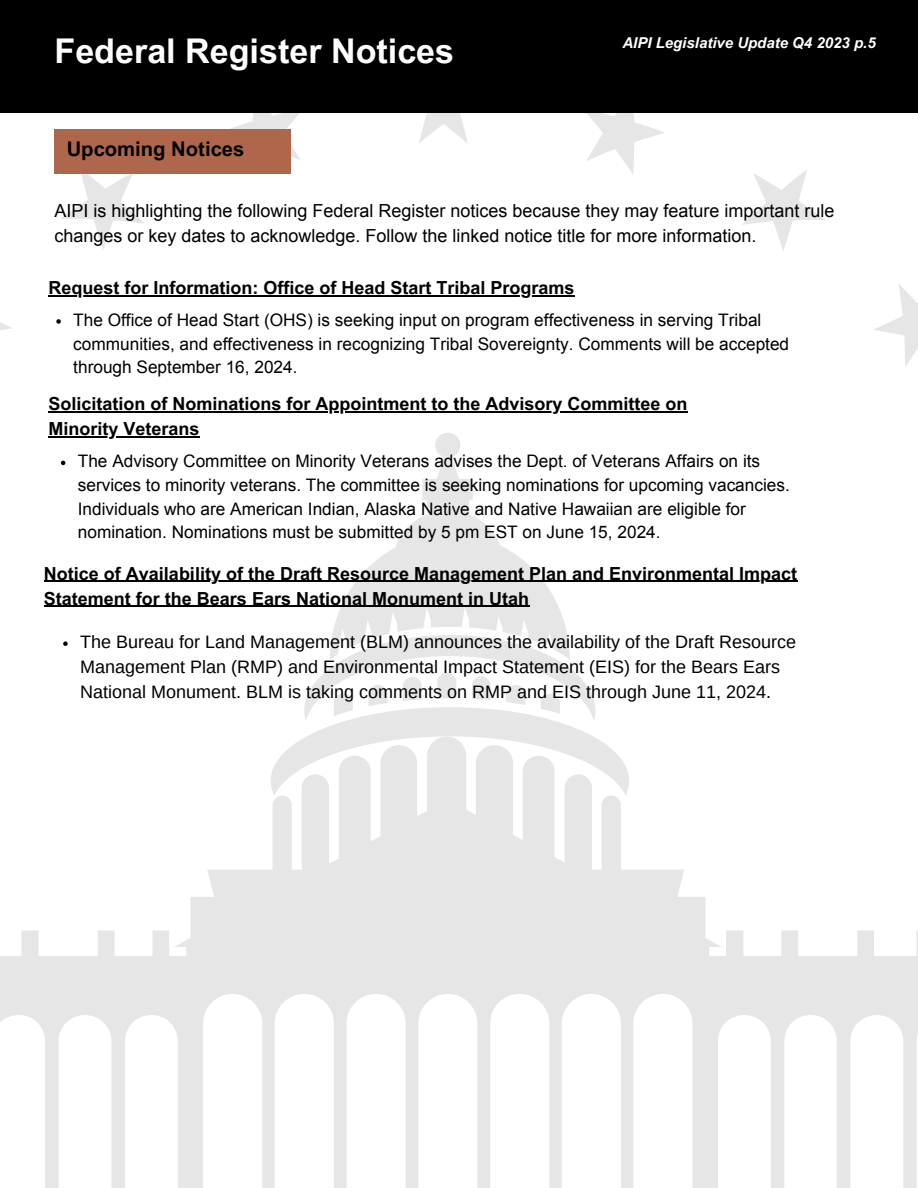
<style>
.page{position:relative;width:918px;height:1188px;background:#fff}
.page>*{position:absolute;margin:0;border:0;box-sizing:border-box;transform-origin:0 0}
.t1{font:700 34.05px "Arial MT Pro";color:#fff}
.t2{font:700 20.25px "Arial MT Pro";color:#000}
.t3{font:700 18px/24.8px "Arial MT Pro";color:#000}
.t4{font:18px/24.8px "Arimo";color:#000}
.t5{font:18px/24.8px "Arial";color:#000}
.t6{font:17.25px/23.7px "Arial";color:#000}
.t7{font:italic 700 15px "Arial MT Pro";color:#fff}
</style>
<div class="page">
<svg style="left:742px;top:170px;width:83px;height:81px"></svg>
<svg style="left:400px;top:112px;width:87px;height:31px"></svg>
<svg style="left:61px;top:174px;width:83px;height:76px"></svg>
<svg style="left:874px;top:284px;width:44px;height:83px"></svg>
<svg style="left:582px;top:112px;width:83px;height:62px"></svg>
<svg style="left:221px;top:112px;width:84px;height:48px"></svg>
<svg style="left:0;top:322px;width:12px;height:8px"></svg>
<svg style="left:330px;top:433px;width:240px;height:202px"></svg>
<svg style="left:0;top:795px;width:918px;height:393px"></svg>
<svg style="left:271px;top:635px;width:358px;height:160px"></svg>
<div style="left:0;top:0;width:918px;height:112px;background:#000"></div>
<div style="left:55px;top:130px;width:236px;height:44px;background:#af674b"></div>
<hr style="left:49px;top:295px;width:526px;height:1px;background:#000">
<svg style="left:56px;top:319px;width:5px;height:5px"></svg>
<hr style="left:49px;top:411px;width:639px;height:1px;background:#000">
<hr style="left:49px;top:436px;width:151px;height:1px;background:#000">
<svg style="left:61px;top:461px;width:4px;height:4px"></svg>
<hr style="left:44px;top:581px;width:753px;height:1px;background:#000">
<hr style="left:44px;top:606px;width:485px;height:1px;background:#000">
<svg style="left:63px;top:641px;width:5px;height:5px"></svg>
<h3 class="t1" style="left:55px;top:38px;width:401px">Federal Register Notices</h3>
<p class="t7" style="left:622px;top:37px;width:255px">AIPI Legislative Update Q4 2023 p.5</p>
<h1 class="t2" style="left:67px;top:141px;width:179px">Upcoming Notices</h1>
<p class="t5" style="left:55px;top:198px;width:781px">AIPI is highlighting the following Federal Register notices because they may feature important rule changes or key dates to acknowledge. Follow the linked notice title for more information.</p>
<p class="t3" style="left:49px;top:278px;width:528px">Request for Information: Office of Head Start Tribal Programs</p>
<p class="t6" style="left:73px;top:308px;width:717px">The Office of Head Start (OHS) is seeking input on program effectiveness in serving Tribal communities, and effectiveness in recognizing Tribal Sovereignty. Comments will be accepted through September 16, 2024.</p>
<h2 class="t3" style="left:49px;top:394px;width:641px">Solicitation of Nominations for Appointment to the Advisory Committee on</h2>
<h4 class="t3" style="left:49px;top:418px;width:153px">Minority Veterans</h4>
<h3 class="t6" style="left:78px;top:450px;width:714px">The Advisory Committee on Minority Veterans advises the Dept. of Veterans Affairs on its services to minority veterans. The committee is seeking nominations for upcoming vacancies.<br>Individuals who are American Indian, Alaska Native and Native Hawaiian are eligible for nomination. Nominations must be submitted by 5 pm EST on June 15, 2024.</h3>
<h3 class="t3" style="left:44px;top:563px;width:755px">Notice of Availability of the Draft Resource Management Plan and Environmental Impact<br>Statement for the Bears Ears National Monument in Utah</h3>
<p class="t4" style="left:80px;top:630px;width:717px">The Bureau for Land Management (BLM) announces the availability of the Draft Resource<br>Management Plan (RMP) and Environmental Impact Statement (EIS) for the Bears Ears<br>National Monument. BLM is taking comments on RMP and EIS through June 11, 2024.</p>
</div>
